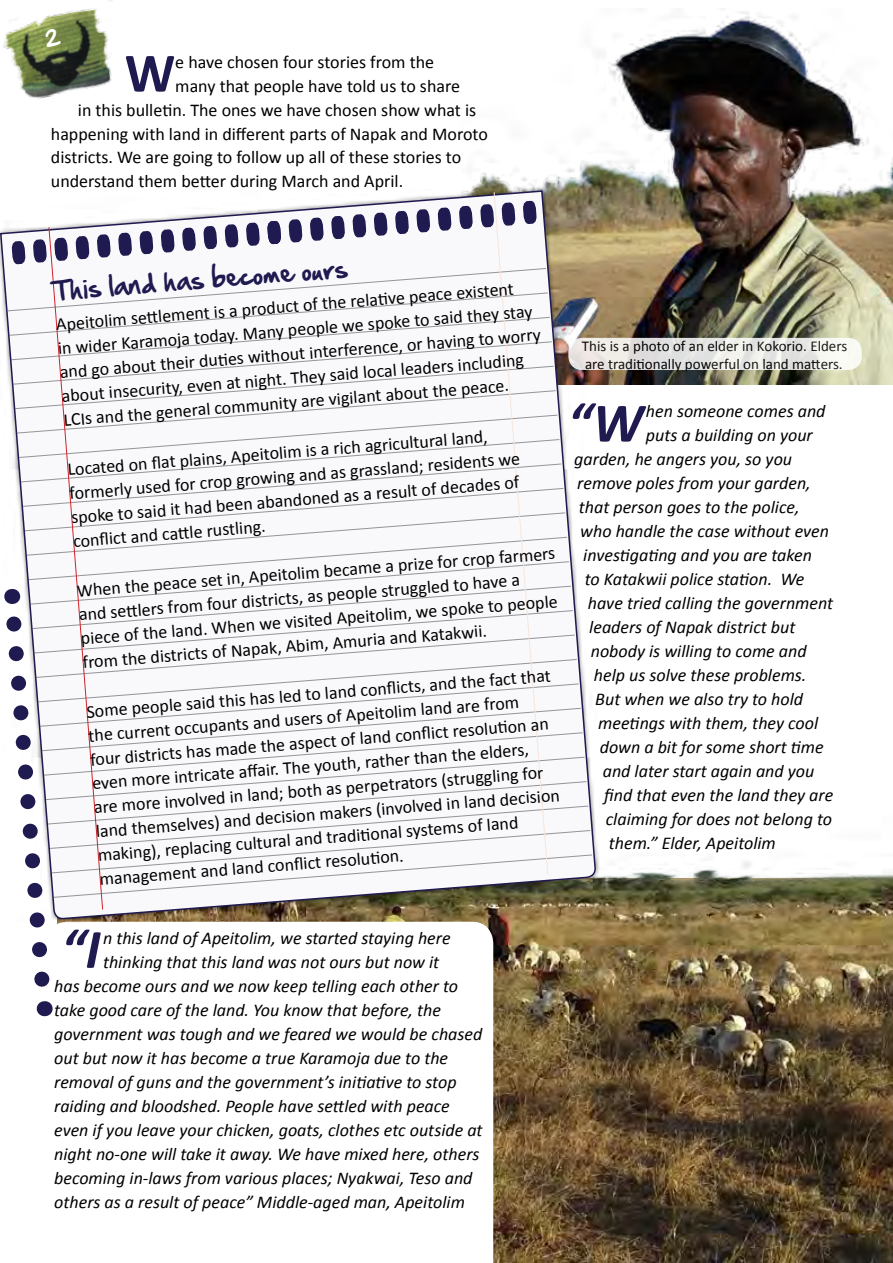
<style>
.page{position:relative;width:893px;height:1263px;background:#fff}
.page>*{position:absolute;margin:0;border:0;box-sizing:border-box;transform-origin:0 0}
.t1{font:italic 700 55.8px "Calibri";color:#1f1a50}
.t2{font:700 55.8px "Calibri";color:#1f1a50}
.t3{font:24px "Hand Of Sean";color:#1f1a50}
.t4{font:18px/24.2px "Calibri";color:#000}
.t5{font:italic 18px "Calibri";color:#000}
.t6{font:15px/18px "Calibri";color:#000}
</style>
<div class="page">
<img style="left:472px;top:12px;width:421px;height:372px">
<img style="left:3px;top:0;width:110px;height:99px">
<img style="left:493px;top:861px;width:400px;height:402px">
<svg style="left:44px;top:1001px;width:1px;height:15px"></svg>
<svg style="left:0;top:192px;width:593px;height:803px"></svg>
<svg style="left:568px;top:338px;width:294px;height:32px"></svg>
<svg style="left:43px;top:27px;width:18px;height:21px"></svg>
<h1 class="t2" style="left:125px;top:38px;width:52px">W</h1>
<p class="t4" style="left:175px;top:49px;width:260px">e have chosen four stories from the</p>
<p class="t4" style="left:175px;top:73px;width:286px">many that people have told us to share</p>
<p class="t4" style="left:78px;top:97px;width:400px">in this bulletin. The ones we have chosen show what is</p>
<p class="t4" style="left:51px;top:121px;width:438px">happening with land in different parts of Napak and Moroto</p>
<p class="t4" style="left:51px;top:145px;width:412px">districts. We are going to follow up all of these stories to</p>
<p class="t4" style="left:51px;top:169px;width:354px">understand them better during March and April.</p>
<h2 class="t3" style="left:52px;top:268px;width:297px;rotate:-4deg">This land has become ours</h2>
<p class="t4" style="left:55px;top:310px;width:484px;rotate:-4deg">Apeitolim sett lement is a product of the relati ve peace existent<br>in wider Karamoja today. Many people we spoke to said they stay and go about their duti es without interference, or having to worry about insecurity, even at night. They said local leaders including LCIs and the general community are vigilant about the peace.</p>
<p class="t4" style="left:67px;top:455px;width:454px;rotate:-4deg">Located on fl at plains, Apeitolim is a rich agricultural land, formerly used for crop growing and as grassland; residents we spoke to said it had been abandoned as a result of decades of confl ict and catt le rustling.</p>
<p class="t4" style="left:76px;top:576px;width:481px;rotate:-4deg">When the peace set in, Apeitolim became a prize for crop farmers and sett lers from four districts, as people struggled to have a piece of the land. When we visited Apeitolim, we spoke to people from the districts of Napak, Abim, Amuria and Katakwii.</p>
<p class="t4" style="left:86px;top:697px;width:468px;rotate:-4deg">Some people said this has led to land confl icts, and the fact that the current occupants and users of Apeitolim land are from four districts has made the aspect of land confl ict resoluti on an even more intricate aff air. The youth, rather than the elders,<br>are more involved in land; both as perpetrators (struggling for land themselves) and decision makers (involved in land decision making), replacing cultural and traditi onal systems of land management and land confl ict resoluti on.</p>
<p class="t6" style="left:582px;top:336px;width:267px">This is a photo of an elder in Kokorio. Elders are traditionally powerful on land matters.</p>
<h1 class="t1" style="left:568px;top:388px;width:77px">“W</h1>
<p class="t5" style="left:646px;top:400px;width:181px">hen someone comes and</p>
<p class="t5" style="left:646px;top:424px;width:168px">puts a building on your</p>
<p class="t5" style="left:574px;top:448px;width:219px">garden, he angers you, so you</p>
<p class="t5" style="left:577px;top:472px;width:235px">remove poles from your garden,</p>
<p class="t5" style="left:579px;top:496px;width:222px">that person goes to the police,</p>
<p class="t5" style="left:580px;top:520px;width:250px">who handle the case without even</p>
<p class="t5" style="left:583px;top:544px;width:230px">investigating and you are taken</p>
<p class="t5" style="left:585px;top:568px;width:221px">to Katakwii police station. We</p>
<p class="t5" style="left:588px;top:592px;width:247px">have tried calling the government</p>
<p class="t5" style="left:589px;top:616px;width:208px">leaders of Napak district but</p>
<p class="t5" style="left:591px;top:640px;width:217px">nobody is willing to come and</p>
<p class="t5" style="left:594px;top:664px;width:214px">help us solve these problems.</p>
<p class="t5" style="left:595px;top:688px;width:209px">But when we also try to hold</p>
<p class="t5" style="left:598px;top:712px;width:221px">meetings with them, they cool</p>
<p class="t5" style="left:600px;top:736px;width:225px">down a bit for some short time</p>
<p class="t5" style="left:603px;top:760px;width:213px">and later start again and you</p>
<p class="t5" style="left:604px;top:784px;width:230px">find that even the land they are</p>
<p class="t5" style="left:606px;top:808px;width:228px">claiming for does not belong to</p>
<p class="t5" style="left:609px;top:832px;width:169px">them.” Elder, Apeitolim</p>
<h1 class="t1" style="left:61px;top:914px;width:41px">“I</h1>
<p class="t5" style="left:103px;top:926px;width:349px">n this land of Apeitolim, we started staying here</p>
<p class="t5" style="left:103px;top:950px;width:338px">thinking that this land was not ours but now it</p>
<p class="t5" style="left:54px;top:974px;width:405px">has become ours and we now keep telling each other to</p>
<p class="t5" style="left:54px;top:998px;width:388px">take good care of the land. You know that before, the</p>
<p class="t5" style="left:54px;top:1022px;width:430px">government was tough and we feared we would be chased</p>
<p class="t5" style="left:54px;top:1046px;width:396px">out but now it has become a true Karamoja due to the</p>
<p class="t5" style="left:54px;top:1070px;width:404px">removal of guns and the government’s initiative to stop</p>
<p class="t5" style="left:54px;top:1094px;width:397px">raiding and bloodshed. People have settled with peace</p>
<p class="t5" style="left:54px;top:1118px;width:430px">even if you leave your chicken, goats, clothes etc outside at</p>
<p class="t5" style="left:54px;top:1142px;width:427px">night no-one will take it away. We have mixed here, others</p>
<p class="t5" style="left:54px;top:1166px;width:420px">becoming in-laws from various places; Nyakwai, Teso and</p>
<p class="t5" style="left:54px;top:1190px;width:412px">others as a result of peace” Middle-aged man, Apeitolim</p>
</div>
